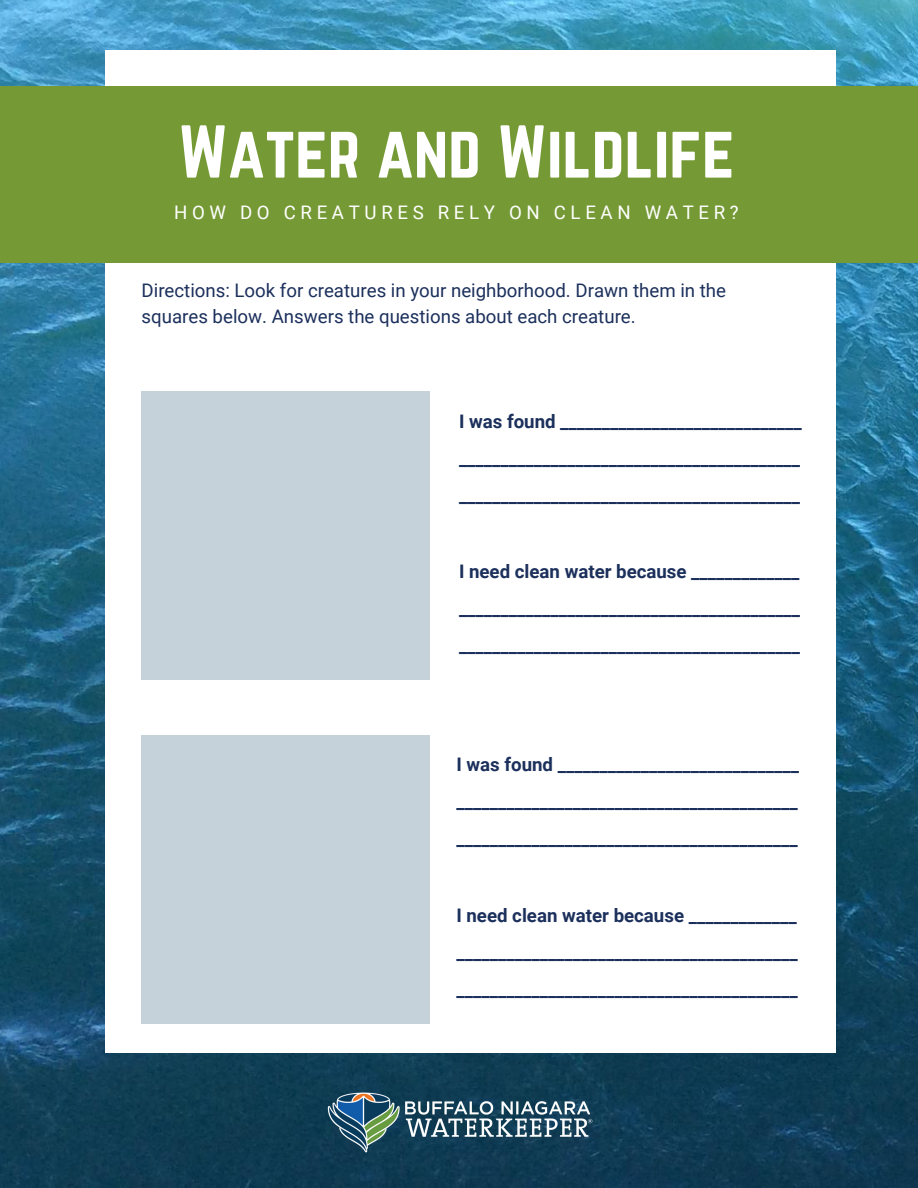
<style>
.page{position:relative;width:918px;height:1188px;background:#fff}
.page>*{position:absolute;margin:0;border:0;box-sizing:border-box;transform-origin:0 0}
.t1{font:65.4px "Norwester";color:#fff}
.t2{font:700 18.6px/37px "Roboto";color:#1c305c;text-align:justify}
.t3{font:18.6px/25.3px "Roboto";color:#1c305c}
.t4{font:18.6px "Roboto";letter-spacing:.25em;color:#fff}
</style>
<div class="page">
<img style="left:0;top:0;width:918px;height:1188px">
<div style="left:105px;top:50px;width:731px;height:1003px;background:#fff"></div>
<div style="left:0;top:86px;width:918px;height:177px;background:#759a35"></div>
<img style="left:314px;top:1064px;width:292px;height:116px">
<div style="left:142px;top:392px;width:288px;height:288px;background:#c5d2da"></div>
<div style="left:142px;top:735px;width:288px;height:289px;background:#c5d2da"></div>
<h1 class="t1" style="left:178px;top:120px;width:558px">Water and Wildlife</h1>
<p class="t4" style="left:174px;top:202px;width:566px">HOW DO CREATURES RELY ON CLEAN WATER?</p>
<p class="t3" style="left:142px;top:278px;width:586px">Directions: Look for creatures in your neighborhood. Drawn them in the squares below. Answers the questions about each creature.</p>
<p class="t2" style="left:459px;top:403px;width:344px">I was found _____________________________ _________________________________________ _________________________________________</p>
<p class="t2" style="left:459px;top:553px;width:343px">I need clean water because _____________ _________________________________________ _________________________________________</p>
<p class="t2" style="left:456px;top:746px;width:344px">I was found _____________________________ _________________________________________ _________________________________________</p>
<p class="t2" style="left:456px;top:897px;width:343px">I need clean water because _____________ _________________________________________ _________________________________________</p>
</div>
